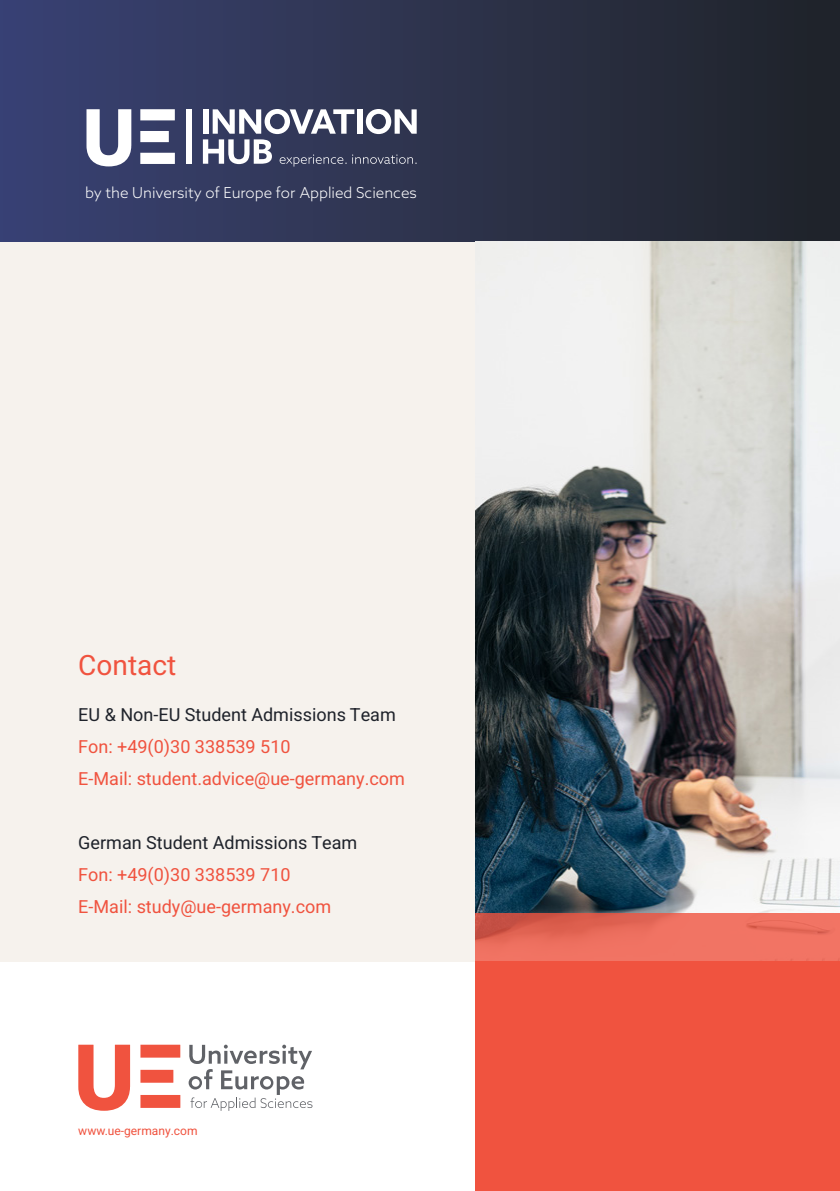
<style>
.page{position:relative;width:840px;height:1191px;background:#fff}
.page>*{position:absolute;margin:0;border:0;box-sizing:border-box;transform-origin:0 0}
.t1{font:28px "Heebo";color:#f0533f}
.t2{font:18px/32px "Heebo";color:#f0533f}
.t3{font:18px "Heebo";color:#1f232b}
.t4{font:300 15px "Azo Sans";color:#fff}
.t5{font:12px "Heebo";color:#f0533f}
</style>
<div class="page">
<div style="left:0;top:0;width:839px;height:288px;background:linear-gradient(to right,#3a4374,#202428)"></div>
<svg style="left:86px;top:109px;width:45px;height:57px"></svg>
<svg style="left:140px;top:153px;width:35px;height:11px"></svg>
<svg style="left:140px;top:131px;width:29px;height:11px"></svg>
<svg style="left:140px;top:109px;width:35px;height:11px"></svg>
<svg style="left:203px;top:109px;width:213px;height:58px"></svg>
<div style="left:186px;top:109px;width:5px;height:55px;background:#fff"></div>
<div style="left:0;top:242px;width:839px;height:719px;background:#f6f2ed"></div>
<img style="left:475px;top:241px;width:364px;height:672px">
<svg style="left:475px;top:913px;width:364px;height:48px;background:#e96c5c"></svg>
<div style="left:475px;top:961px;width:364px;height:230px;background:#f0533f"></div>
<svg style="left:78px;top:1044px;width:52px;height:66px"></svg>
<svg style="left:140px;top:1095px;width:40px;height:12px"></svg>
<svg style="left:140px;top:1069px;width:33px;height:13px"></svg>
<svg style="left:140px;top:1044px;width:40px;height:13px"></svg>
<svg style="left:188px;top:1044px;width:124px;height:66px"></svg>
<p class="t4" style="left:85px;top:182px;width:333px">by the University of Europe for Applied Sciences</p>
<h1 class="t1" style="left:78px;top:645px;width:99px">Contact</h1>
<p class="t3" style="left:78px;top:702px;width:319px">EU &amp; Non-EU Student Admissions Team</p>
<p class="t2" style="left:78px;top:730px;width:328px">Fon: +49(0)30 338539 510<br>E-Mail: student.advice@ue-germany.com</p>
<p class="t3" style="left:78px;top:830px;width:280px">German Student Admissions Team</p>
<p class="t2" style="left:78px;top:858px;width:254px">Fon: +49(0)30 338539 710<br>E-Mail: study@ue-germany.com</p>
<p class="t5" style="left:78px;top:1122px;width:121px">www.ue-germany.com</p>
</div>
